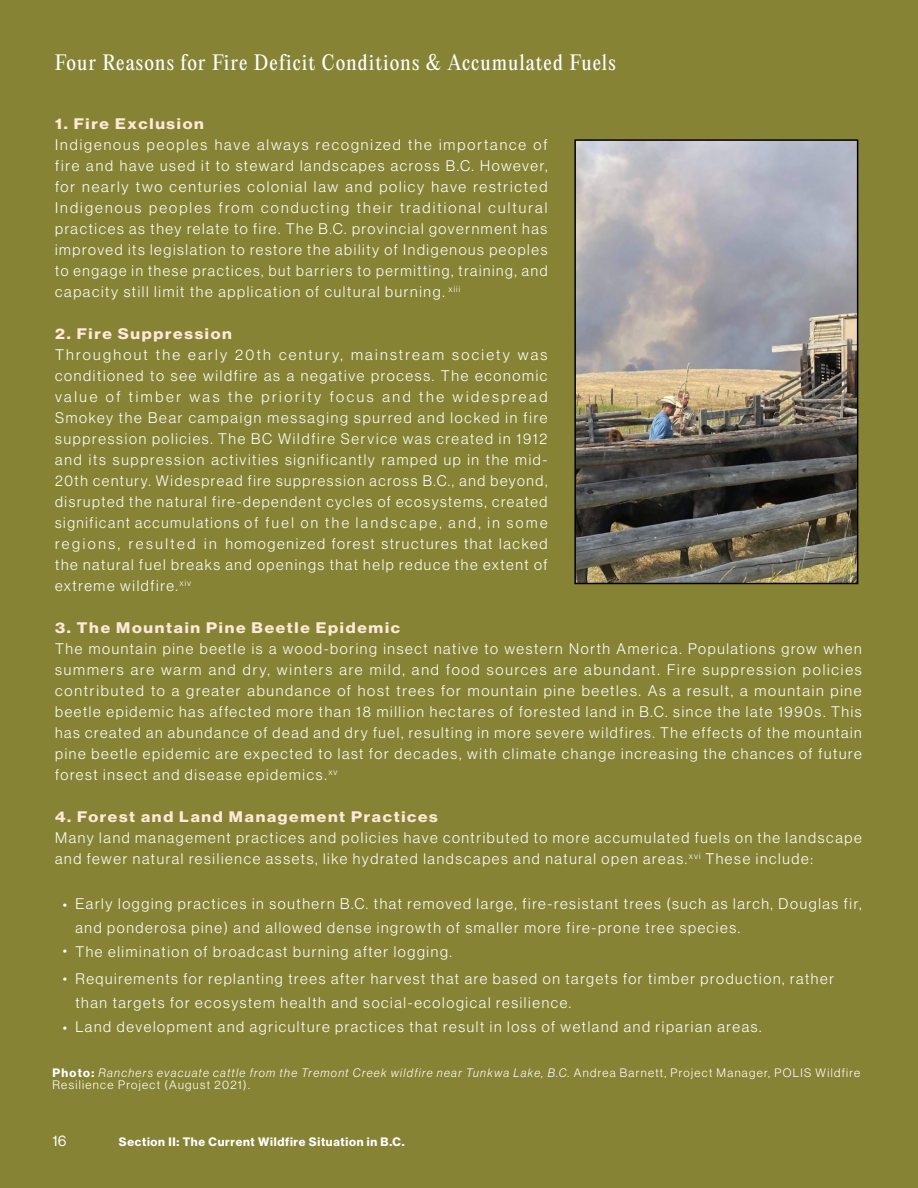
<style>
.page{position:relative;width:918px;height:1188px;background:#878334}
.page>*{position:absolute;margin:0;border:0;box-sizing:border-box;transform-origin:0 0}
.t1{font:19.5px "PP Editorial New";letter-spacing:.055em;color:#fff}
.t2{font:15px/21px "N Haas Grotesk DS Pro 45 Lt";letter-spacing:.11em;color:#fff}
.t3{font:15px "N Haas Grotesk DS Pro 75 Bd";letter-spacing:.1em;color:#fee9da;scale:1.13 1}
.t4{font:15px "N Haas Grotesk DS Pro 55 Rg";color:#fff}
.t5{font:12px "N Haas Grotesk DS Pro 46 Lt It";letter-spacing:.11em;color:#fff}
.t6{font:12px "N Haas Grotesk DS Pro 75 Bd";letter-spacing:.06em;color:#fff}
.t7{font:12px "N Haas Grotesk DS Pro 45 Lt";letter-spacing:.11em;color:#fff}
.s1{font-family:"N Haas Grotesk DS Pro 75 Bd"}
.s2{font-family:"N Haas Grotesk DS Pro 45 Lt"}
</style>
<div class="page">
<img style="left:577px;top:142px;width:278px;height:439px">
<div style="left:574px;top:139px;width:284px;height:445px;border:2px solid #000"></div>
<h1 class="t1" style="left:55px;top:49px;width:562px">Four Reasons for Fire Deficit Conditions &amp; Accumulated Fuels</h1>
<p class="t3" style="left:55px;top:115px;width:133px">1. Fire Exclusion</p>
<p class="t2" style="left:55px;top:135px;width:494px;text-align:justify">Indigenous peoples have always recognized the importance of fire and have used it to steward landscapes across B.C. However, for nearly two centuries colonial law and policy have restricted Indigenous peoples from conducting their traditional cultural practices as they relate to fire. The B.C. provincial government has improved its legislation to restore the ability of Indigenous peoples to engage in these practices, but barriers to permitting, training, and capacity still limit the application of cultural burning. <sup>xiii</sup></p>
<p class="t3" style="left:55px;top:325px;width:158px">2. Fire Suppression</p>
<p class="t2" style="left:55px;top:345px;width:494px;text-align:justify">Throughout the early 20th century, mainstream society was conditioned to see wildfire as a negative process. The economic value of timber was the priority focus and the widespread Smokey the Bear campaign messaging spurred and locked in fire suppression policies. The BC Wildfire Service was created in 1912 and its suppression activities significantly ramped up in the mid-20th century. Widespread fire suppression across B.C., and beyond, disrupted the natural fire-dependent cycles of ecosystems, created significant accumulations of fuel on the landscape, and, in some regions, resulted in homogenized forest structures that lacked the natural fuel breaks and openings that help reduce the extent of extreme wildfire.<sup>xiv</sup></p>
<p class="t3" style="left:55px;top:619px;width:307px">3. The Mountain Pine Beetle Epidemic</p>
<p class="t2" style="left:55px;top:639px;width:808px;text-align:justify">The mountain pine beetle is a wood-boring insect native to western North America. Populations grow when summers are warm and dry, winters are mild, and food sources are abundant. Fire suppression policies contributed to a greater abundance of host trees for mountain pine beetles. As a result, a mountain pine beetle epidemic has affected more than 18 million hectares of forested land in B.C. since the late 1990s. This has created an abundance of dead and dry fuel, resulting in more severe wildfires. The effects of the mountain pine beetle epidemic are expected to last for decades, with climate change increasing the chances of future forest insect and disease epidemics.<sup>xv</sup></p>
<p class="t3" style="left:55px;top:808px;width:340px">4. Forest and Land Management Practices</p>
<p class="t2" style="left:55px;top:828px;width:808px">Many land management practices and policies have contributed to more accumulated fuels on the landscape and fewer natural resilience assets, like hydrated landscapes and natural open areas.<sup>xvi</sup> These include:</p>
<p class="t2" style="left:75px;top:892px;width:788px;line-height:24px">Early logging practices in southern B.C. that removed large, fire-resistant trees (such as larch, Douglas fir, and ponderosa pine) and allowed dense ingrowth of smaller more fire-prone tree species.<br>The elimination of broadcast burning after logging.</p>
<p class="t2" style="left:75px;top:967px;width:760px;line-height:24px">Requirements for replanting trees after harvest that are based on targets for timber production, rather than targets for ecosystem health and social-ecological resilience.<br>Land development and agriculture practices that result in loss of wetland and riparian areas.</p>
<p class="t2" style="left:63px;top:894px;width:6px">•</p>
<p class="t2" style="left:63px;top:937px;width:6px;line-height:28px">• •</p>
<p class="t2" style="left:63px;top:1017px;width:6px">•</p>
<p class="t5" style="left:52px;top:1066px;width:809px"><span class="s1">Photo:</span> Ranchers evacuate cattle from the Tremont Creek wildfire near Tunkwa Lake, B.C. <span class="s2">Andrea Barnett, Project Manager, POLIS Wildfire</span></p>
<p class="t7" style="left:52px;top:1078px;width:199px">Resilience Project (August 2021).</p>
<p class="t4" style="left:52px;top:1132px;width:15px">16</p>
<p class="t6" style="left:119px;top:1134px;width:287px">Section II: The Current Wildfire Situation in B.C.</p>
</div>
